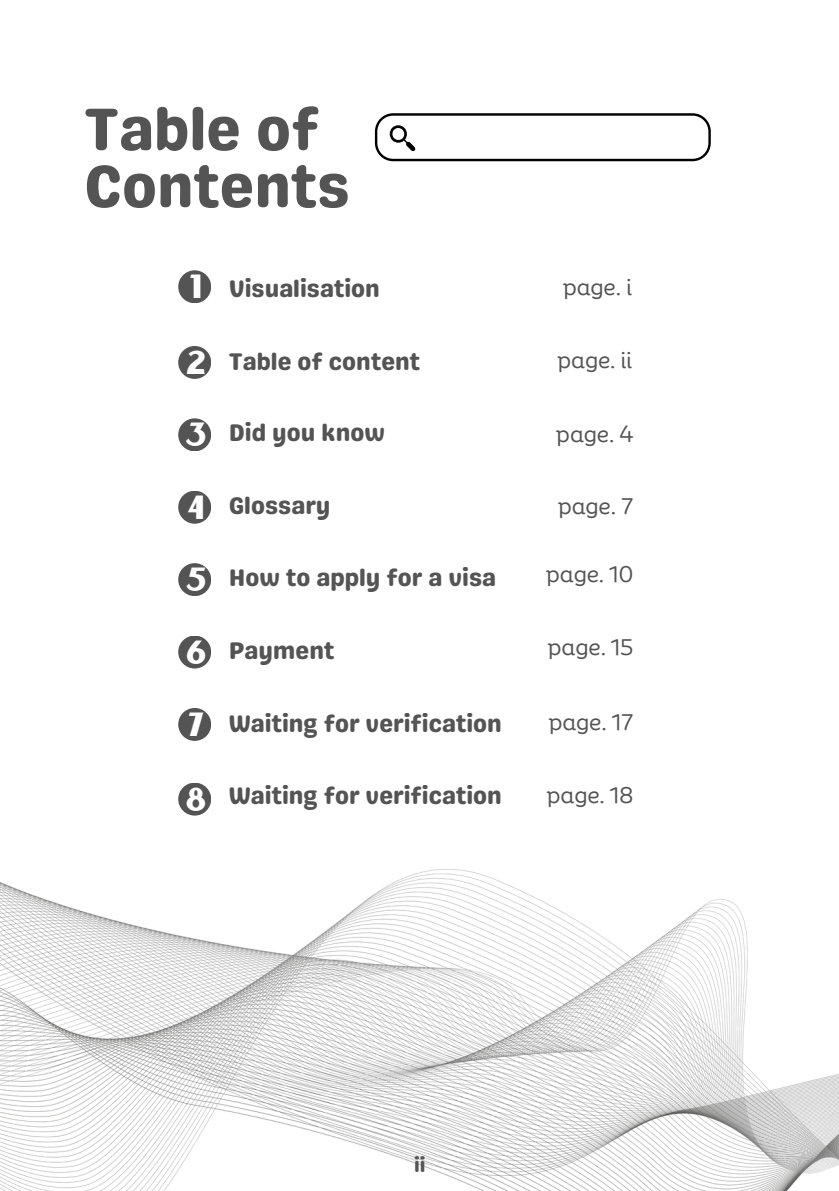
<style>
.page{position:relative;width:839px;height:1191px;background:#fff}
.page>*{position:absolute;margin:0;border:0;box-sizing:border-box;transform-origin:0 0}
.t1{font:60px/57px "Genty Sans";color:#545454}
.t2{font:32px "Sunborn Sans One";color:#fff}
.t3{font:24px "Genty Sans";color:#545454}
.t4{font:22px "Binate Display";color:#545454}
.t5{font:20px "Genty Sans";color:#545454}
</style>
<div class="page">
<svg style="left:375px;top:113px;width:335px;height:48px"></svg>
<img style="left:0;top:869px;width:838px;height:322px">
<div style="left:178px;top:418px;width:33px;height:33px;background:#545454;border-radius:50%"></div>
<div style="left:178px;top:491px;width:33px;height:33px;background:#545454;border-radius:50%"></div>
<div style="left:178px;top:563px;width:33px;height:33px;background:#545454;border-radius:50%"></div>
<div style="left:178px;top:636px;width:33px;height:33px;background:#545454;border-radius:50%"></div>
<div style="left:178px;top:708px;width:33px;height:33px;background:#545454;border-radius:50%"></div>
<div style="left:178px;top:270px;width:33px;height:33px;background:#545454;border-radius:50%"></div>
<div style="left:178px;top:346px;width:33px;height:33px;background:#545454;border-radius:50%"></div>
<div style="left:178px;top:783px;width:33px;height:33px;background:#545454;border-radius:50%"></div>
<p class="t1" style="left:84px;top:101px;width:267px">Table of<br>Contents</p>
<p class="t2" style="left:190px;top:266px;width:14px">1</p>
<p class="t3" style="left:229px;top:274px;width:153px">Visualisation</p>
<p class="t4" style="left:563px;top:266px;width:70px">page. i</p>
<p class="t2" style="left:187px;top:342px;width:20px">2</p>
<p class="t3" style="left:229px;top:347px;width:193px">Table of content</p>
<p class="t4" style="left:557px;top:339px;width:76px">page. ii</p>
<p class="t2" style="left:186px;top:414px;width:22px">3</p>
<p class="t3" style="left:229px;top:418px;width:158px">Did you know</p>
<p class="t4" style="left:556px;top:414px;width:79px">page. 4</p>
<p class="t2" style="left:187px;top:487px;width:19px">4</p>
<p class="t3" style="left:229px;top:491px;width:103px">Glossary</p>
<p class="t4" style="left:558px;top:485px;width:77px">page. 7</p>
<p class="t2" style="left:186px;top:559px;width:22px">5</p>
<p class="t3" style="left:229px;top:563px;width:269px">How to apply for a visa</p>
<p class="t4" style="left:546px;top:553px;width:89px">page. 10</p>
<p class="t2" style="left:186px;top:632px;width:22px">6</p>
<p class="t3" style="left:229px;top:636px;width:107px">Payment</p>
<p class="t4" style="left:548px;top:626px;width:87px">page. 15</p>
<p class="t2" style="left:188px;top:704px;width:17px">7</p>
<p class="t3" style="left:229px;top:709px;width:275px">Waiting for verification</p>
<p class="t4" style="left:548px;top:701px;width:86px">page. 17</p>
<p class="t2" style="left:186px;top:779px;width:22px">8</p>
<p class="t3" style="left:229px;top:781px;width:275px">Waiting for verification</p>
<p class="t4" style="left:547px;top:775px;width:88px">page. 18</p>
<p class="t5" style="left:414px;top:1153px;width:13px">ii</p>
</div>
